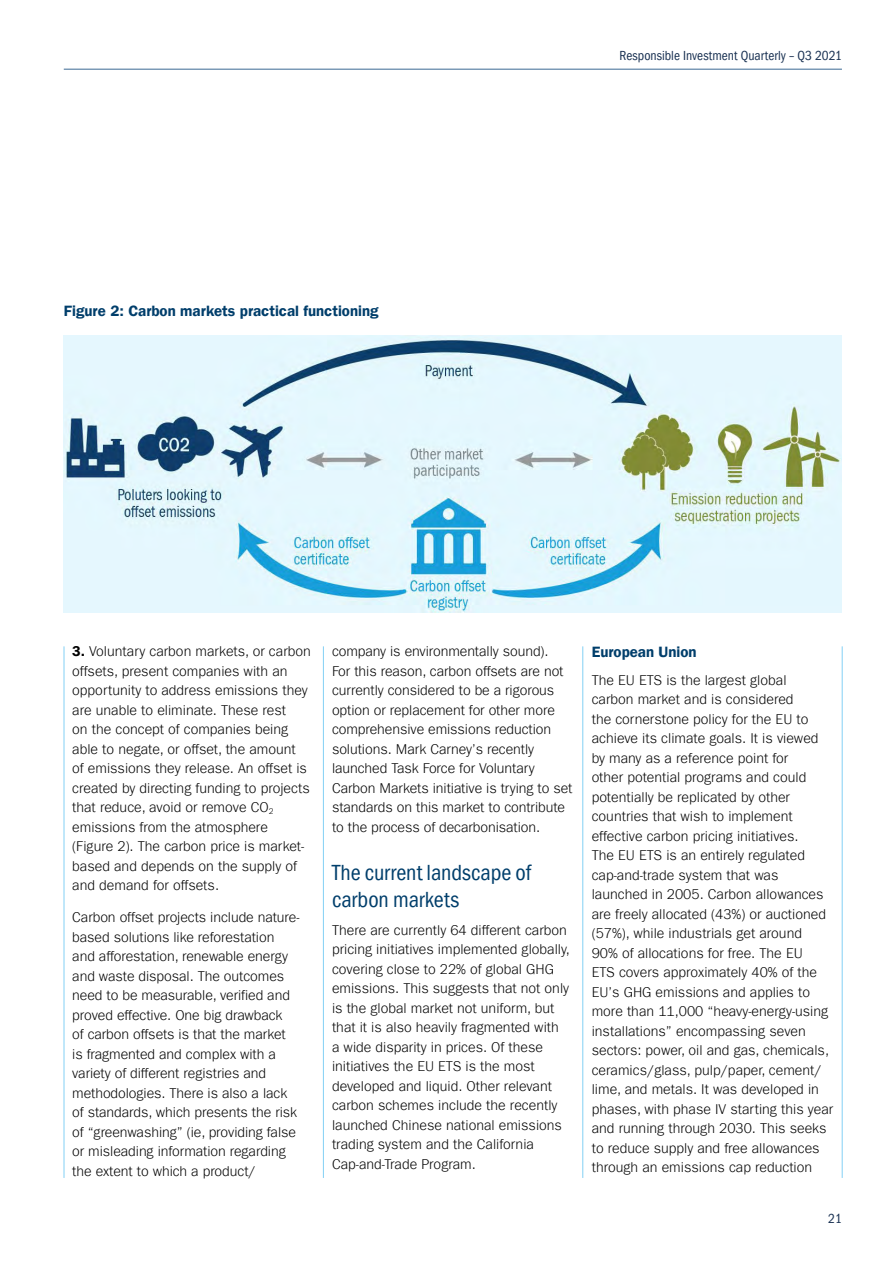
<style>
.page{position:relative;width:893px;height:1263px;background:#fff}
.page>*{position:absolute;margin:0;border:0;box-sizing:border-box;transform-origin:0 0}
.t1{font:condensed 22.5px/27px "ITC Frank Gofor Ameriprise";color:#003e6b}
.t2{font:15px "ITC Frank Gofor Ameriprise Dm";color:#003e6b}
.t3{font:300 14.25px/19.5px "ITC Frank Gofor Ameriprise";color:#000}
.t4{font:condensed 13.5px "ITC Frank Gofor Ameriprise";color:#193152}
.s1{font-family:"ITC Frank Gofor Ameriprise Dm";font-weight:400}
</style>
<div class="page">
<hr style="left:64px;top:69px;width:778px;height:1px;background:#3a6994">
<hr style="left:64px;top:646px;width:1px;height:532px;background:#83d0f5">
<hr style="left:323px;top:646px;width:1px;height:532px;background:#83d0f5">
<hr style="left:582px;top:646px;width:1px;height:532px;background:#83d0f5">
<hr style="left:842px;top:646px;width:1px;height:532px;background:#83d0f5">
<img style="left:64px;top:336px;width:778px;height:276px">
<p class="t2" style="left:64px;top:302px;width:316px">Figure 2: Carbon markets practical functioning</p>
<p class="t4" style="left:620px;top:48px;width:224px">Responsible Investment Quarterly – Q3 2021</p>
<p class="t3" style="left:72px;top:642px;width:240px"><span class="s1">3.</span> Voluntary carbon markets, or carbon offsets, present companies with an opportunity to address emissions they are unable to eliminate. These rest<br>on the concept of companies being able to negate, or offset, the amount<br>of emissions they release. An offset is created by directing funding to projects that reduce, avoid or remove CO<sub>2 </sub>emissions from the atmosphere (Figure 2). The carbon price is market&shy;based and depends on the supply of and demand for offsets.</p>
<p class="t3" style="left:72px;top:908px;width:229px">Carbon offset projects include nature&shy;based solutions like reforestation and afforestation, renewable energy and waste disposal. The outcomes need to be measurable, verified and proved effective. One big drawback<br>of carbon offsets is that the market is fragmented and complex with a variety of different registries and methodologies. There is also a lack of standards, which presents the risk of “greenwashing” (ie, providing false or misleading information regarding the extent to which a product/</p>
<p class="t3" style="left:332px;top:642px;width:242px">company is environmentally sound).<br>For this reason, carbon offsets are not currently considered to be a rigorous option or replacement for other more comprehensive emissions reduction solutions. Mark Carney’s recently launched Task Force for Voluntary Carbon Markets initiative is trying to set standards on this market to contribute to the process of decarbonisation.</p>
<h1 class="t1" style="left:332px;top:859px;width:201px">The current landscape of carbon markets</h1>
<p class="t3" style="left:332px;top:920px;width:239px">There are currently 64 different carbon pricing initiatives implemented globally, covering close to 22% of global GHG emissions. This suggests that not only is the global market not uniform, but that it is also heavily fragmented with a wide disparity in prices. Of these initiatives the EU ETS is the most developed and liquid. Other relevant carbon schemes include the recently launched Chinese national emissions trading system and the California Cap-and-Trade Program.</p>
<p class="t2" style="left:592px;top:643px;width:106px">European Union</p>
<p class="t3" style="left:592px;top:670px;width:243px">The EU ETS is the largest global<br>carbon market and is considered<br>the cornerstone policy for the EU to achieve its climate goals. It is viewed by many as a reference point for<br>other potential programs and could potentially be replicated by other countries that wish to implement effective carbon pricing initiatives.<br>The EU ETS is an entirely regulated cap-and-trade system that was launched in 2005. Carbon allowances are freely allocated (43%) or auctioned (57%), while industrials get around<br>90% of allocations for free. The EU<br>ETS covers approximately 40% of the EU’s GHG emissions and applies to more than 11,000 “heavy-energy-using installations” encompassing seven sectors: power, oil and gas, chemicals, ceramics/glass, pulp/paper, cement/ lime, and metals. It was developed in phases, with phase IV starting this year and running through 2030. This seeks to reduce supply and free allowances through an emissions cap reduction</p>
<p class="t4" style="left:828px;top:1211px;width:15px">21</p>
</div>
